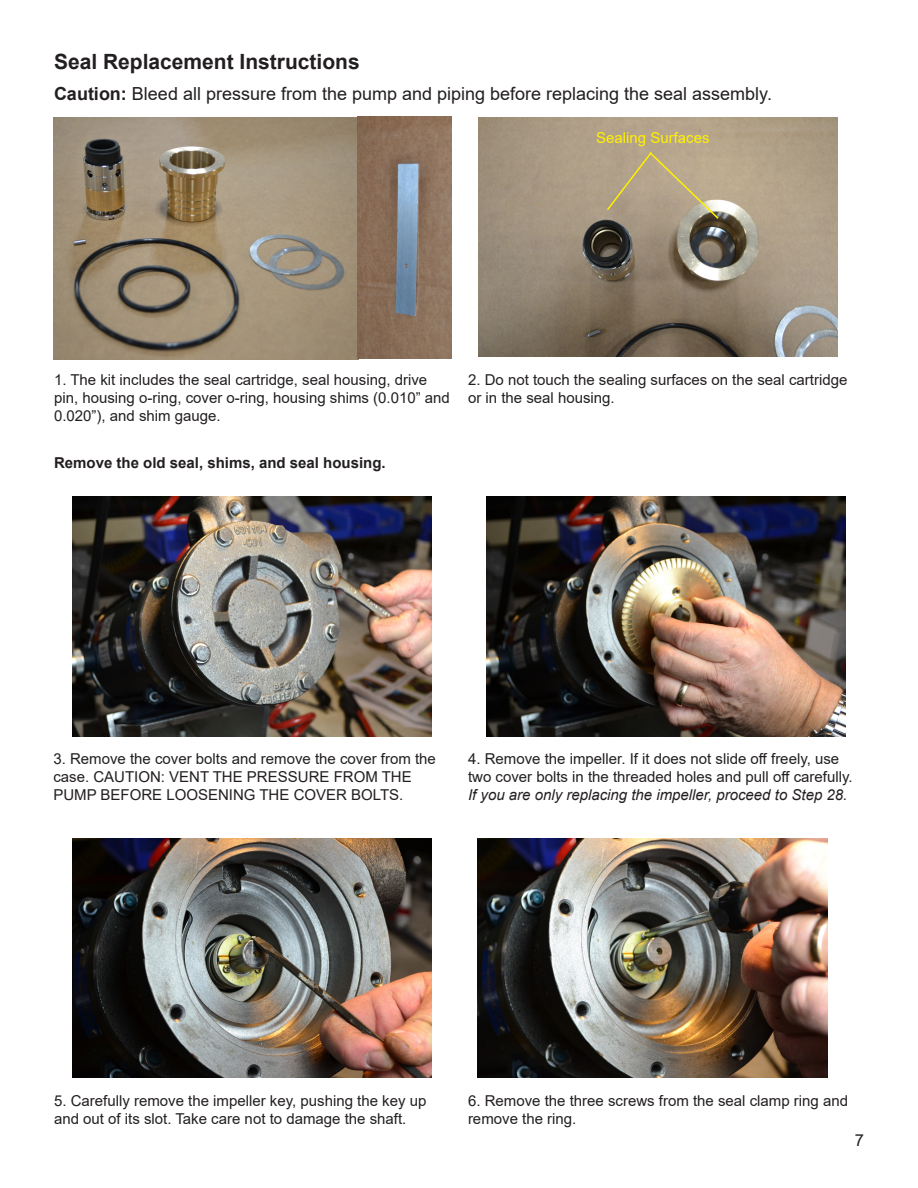
<style>
.page{position:relative;width:918px;height:1188px;background:#fff}
.page>*{position:absolute;margin:0;border:0;box-sizing:border-box;transform-origin:0 0}
.Headings{font:700 21px "Arial";color:#231f20}
.Headings-2{font:18px "Arial";color:#231f20}
.t1{font:16.5px "Arial";color:#231f20}
.t2{font:15px/18px "Arial";color:#231f20}
.t3{font:700 15px "Arial";color:#231f20}
.t4{font:15px "Arial";color:#fff101}
.s1{font-weight:700}
.s2{font-style:italic}
</style>
<div class="page">
<img style="left:478px;top:117px;width:360px;height:240px">
<img style="left:53px;top:117px;width:305px;height:243px">
<img style="left:72px;top:496px;width:360px;height:240px">
<img style="left:486px;top:496px;width:360px;height:240px">
<img style="left:72px;top:838px;width:360px;height:240px">
<img style="left:477px;top:838px;width:351px;height:240px">
<svg style="left:605px;top:150px;width:115px;height:70px;background:#b5a688"></svg>
<img style="left:358px;top:117px;width:93px;height:241px">
<p class="Headings" style="left:54px;top:47px;width:307px">Seal Replacement Instructions</p>
<p class="Headings-2" style="left:54px;top:81px;width:720px"><span class="s1">Caution:</span> Bleed all pressure from the pump and piping before replacing the seal assembly.</p>
<p class="t4" style="left:596px;top:127px;width:115px">Sealing Surfaces</p>
<p class="t2" style="left:54px;top:371px;width:397px">1. The kit includes the seal cartridge, seal housing, drive pin, housing o-ring, cover o-ring, housing shims (0.010” and<br>0.020”), and shim gauge.</p>
<p class="t2" style="left:468px;top:371px;width:381px">2. Do not touch the sealing surfaces on the seal cartridge or in the seal housing.</p>
<p class="t3" style="left:54px;top:452px;width:333px">Remove the old seal, shims, and seal housing.</p>
<p class="t2" style="left:53px;top:750px;width:384px">3. Remove the cover bolts and remove the cover from the case. CAUTION: VENT THE PRESSURE FROM THE<br>PUMP BEFORE LOOSENING THE COVER BOLTS.</p>
<p class="t2" style="left:468px;top:750px;width:386px">4. Remove the impeller. If it does not slide off freely, use two cover bolts in the threaded holes and pull off carefully.<br><span class="s2">If you are only replacing the impeller, proceed to Step 28.</span></p>
<p class="t2" style="left:54px;top:1091px;width:374px">5. Carefully remove the impeller key, pushing the key up and out of its slot. Take care not to damage the shaft.</p>
<p class="t2" style="left:468px;top:1091px;width:382px">6. Remove the three screws from the seal clamp ring and remove the ring.</p>
<p class="t1" style="left:855px;top:1129px;width:11px">7</p>
</div>
